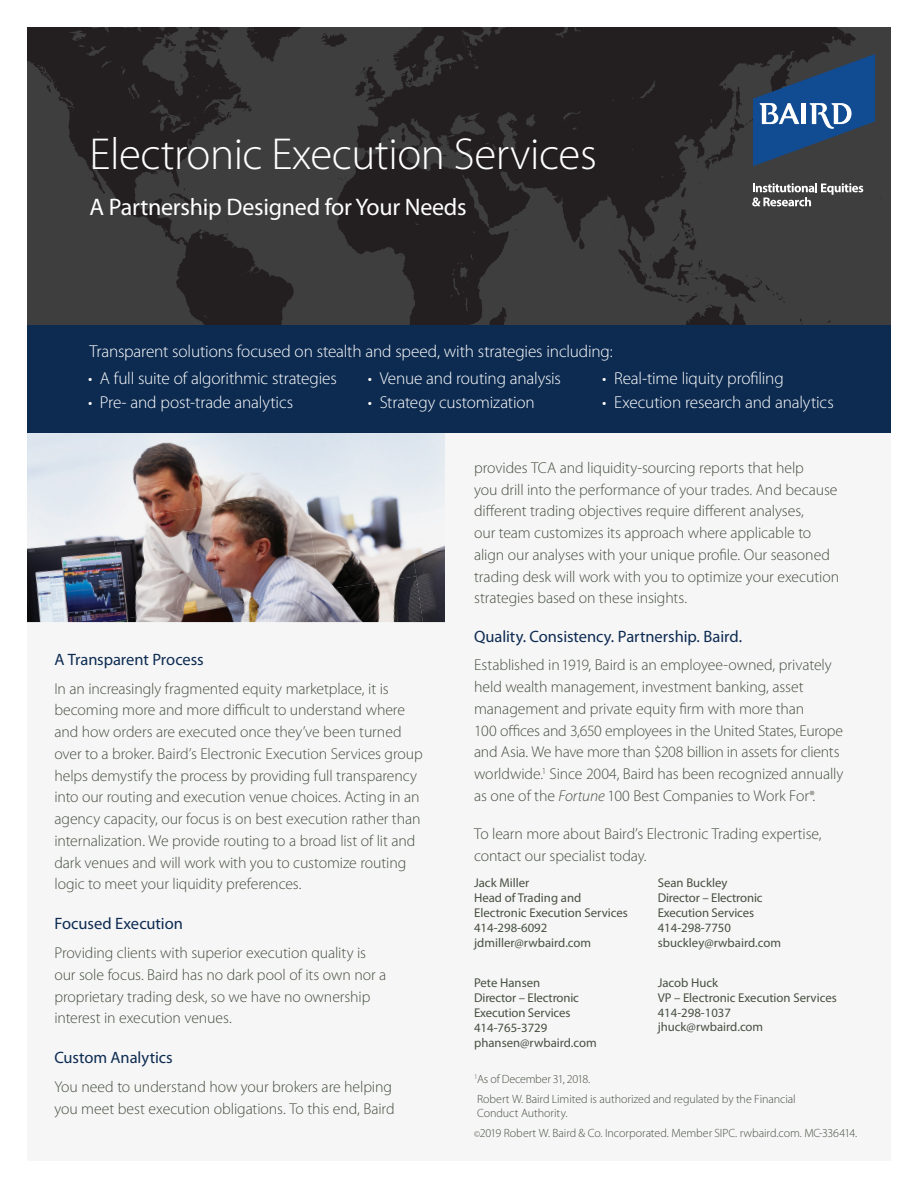
<style>
.page{position:relative;width:918px;height:1188px;background:#fff}
.page>*{position:absolute;margin:0;border:0;box-sizing:border-box;transform-origin:0 0}
.t1{font:300 45px "Myriad Pro";letter-spacing:-.01em;color:#fff}
.t2{font:24px "Myriad Pro";letter-spacing:-.01em;color:#fff}
.t3{font:300 17.25px "Myriad Pro";letter-spacing:-.01em;color:#fff}
.t4{font:16.5px "Myriad Pro";letter-spacing:-.005em;color:#0d2b51}
.t5{font:300 15.75px/21.8px "Myriad Pro";letter-spacing:-.005em;color:#485041}
.t6{font:12.75px/15px "Myriad Pro";color:#485041}
.t7{font:300 12px/19.8px "Myriad Pro";letter-spacing:-.005em;color:#485041}
.s1{font-style:italic}
.s2{font-size:13.5px}
.s3{font-size:9px}
</style>
<div class="page">
<div style="left:27px;top:433px;width:864px;height:728px;background:#f6f6f7"></div>
<img style="left:98px;top:433px;width:99px;height:88px">
<img style="left:197px;top:433px;width:99px;height:73px">
<img style="left:395px;top:433px;width:50px;height:189px">
<img style="left:27px;top:521px;width:84px;height:101px">
<img style="left:111px;top:506px;width:97px;height:91px">
<img style="left:208px;top:492px;width:97px;height:105px">
<img style="left:305px;top:478px;width:111px;height:98px">
<img style="left:100px;top:597px;width:171px;height:25px">
<img style="left:271px;top:576px;width:152px;height:46px">
<div style="left:27px;top:323px;width:864px;height:110px;background:#0d2b51"></div>
<div style="left:27px;top:27px;width:864px;height:297px;background:#3e3e3f"></div>
<svg style="left:27px;top:27px;width:267px;height:297px"></svg>
<svg style="left:220px;top:233px;width:9px;height:8px"></svg>
<svg style="left:38px;top:68px;width:21px;height:25px"></svg>
<svg style="left:196px;top:130px;width:10px;height:5px"></svg>
<svg style="left:155px;top:27px;width:182px;height:93px"></svg>
<svg style="left:337px;top:27px;width:519px;height:297px;fill:#231f20"></svg>
<svg style="left:579px;top:238px;width:6px;height:11px"></svg>
<svg style="left:704px;top:54px;width:171px;height:118px"></svg>
<svg style="left:613px;top:182px;width:251px;height:142px"></svg>
<h1 class="t1" style="left:90px;top:129px;width:509px">Electronic Execution Services</h1>
<h2 class="t2" style="left:90px;top:192px;width:379px">A Partnership Designed for Your Needs</h2>
<p class="t3" style="left:90px;top:342px;width:525px">Transparent solutions focused on stealth and speed, with strategies including:</p>
<p class="t3" style="left:88px;top:369px;width:250px">• A full suite of algorithmic strategies</p>
<p class="t3" style="left:88px;top:393px;width:207px">• Pre- and post-trade analytics</p>
<p class="t3" style="left:602px;top:369px;width:183px">• Real-time liquity profiling</p>
<p class="t3" style="left:602px;top:393px;width:233px">• Execution research and analytics</p>
<p class="t3" style="left:368px;top:369px;width:195px">• Venue and routing analysis</p>
<p class="t3" style="left:368px;top:393px;width:168px">• Strategy customization</p>
<p class="t4" style="left:54px;top:649px;width:151px">A Transparent Process</p>
<p class="t5" style="left:54px;top:678px;width:370px">In an increasingly fragmented equity marketplace, it is becoming more and more difficult to understand where and how orders are executed once they’ve been turned over to a broker. Baird’s Electronic Execution Services group helps demystify the process by providing full transparency into our routing and execution venue choices. Acting in an agency capacity, our focus is on best execution rather than internalization. We provide routing to a broad list of lit and dark venues and will work with you to customize routing logic to meet your liquidity preferences.</p>
<p class="t4" style="left:54px;top:914px;width:130px">Focused Execution</p>
<p class="t5" style="left:54px;top:942px;width:334px">Providing clients with superior execution quality is our sole focus. Baird has no dark pool of its own nor a proprietary trading desk, so we have no ownership interest in execution venues.</p>
<p class="t4" style="left:54px;top:1048px;width:120px">Custom Analytics</p>
<p class="t5" style="left:54px;top:1076px;width:342px">You need to understand how your brokers are helping you meet best execution obligations. To this end, Baird</p>
<p class="t5" style="left:474px;top:457px;width:367px">provides TCA and liquidity-sourcing reports that help<br>you drill into the performance of your trades. And because different trading objectives require different analyses,<br>our team customizes its approach where applicable to align our analyses with your unique profile. Our seasoned trading desk will work with you to optimize your execution strategies based on these insights.</p>
<p class="t4" style="left:474px;top:626px;width:269px">Quality. Consistency. Partnership. Baird.</p>
<p class="t5" style="left:474px;top:655px;width:371px">Established in 1919, Baird is an employee-owned, privately held wealth management, investment banking, asset management and private equity firm with more than<br>100 offices and 3,650 employees in the United States, Europe and Asia. We have more than $208 billion in assets for clients worldwide.<sup>1</sup> Since 2004, Baird has been recognized annually as one of the <span class="s1">Fortune</span> 100 Best Companies to Work For<span class="s2">®</span>.</p>
<p class="t5" style="left:474px;top:824px;width:349px">To learn more about Baird’s Electronic Trading expertise, contact our specialist today.</p>
<p class="t6" style="left:474px;top:875px;width:155px">Jack Miller<br>Head of Trading and<br>Electronic Execution Services<br>414-298-6092 jdmiller@rwbaird.com</p>
<p class="t6" style="left:658px;top:875px;width:125px">Sean Buckley<br>Director – Electronic<br>Execution Services<br>414-298-7750 sbuckley@rwbaird.com</p>
<p class="t6" style="left:474px;top:975px;width:124px">Pete Hansen<br>Director – Electronic<br>Execution Services<br>414-765-3729 phansen@rwbaird.com</p>
<p class="t6" style="left:658px;top:975px;width:181px">Jacob Huck<br>VP – Electronic Execution Services<br>414-298-1037 jhuck@rwbaird.com</p>
<p class="t7" style="left:474px;top:1069px;width:323px"><sup>1</sup>As of December 31, 2018.<br>Robert W. Baird Limited is authorized and regulated by the Financial</p>
<p class="t7" style="left:474px;top:1103px;width:385px">Conduct Authority.<br><span class="s3">©</span>2019 Robert W. Baird &amp; Co. Incorporated. Member SIPC. rwbaird.com. MC-336414.</p>
</div>
